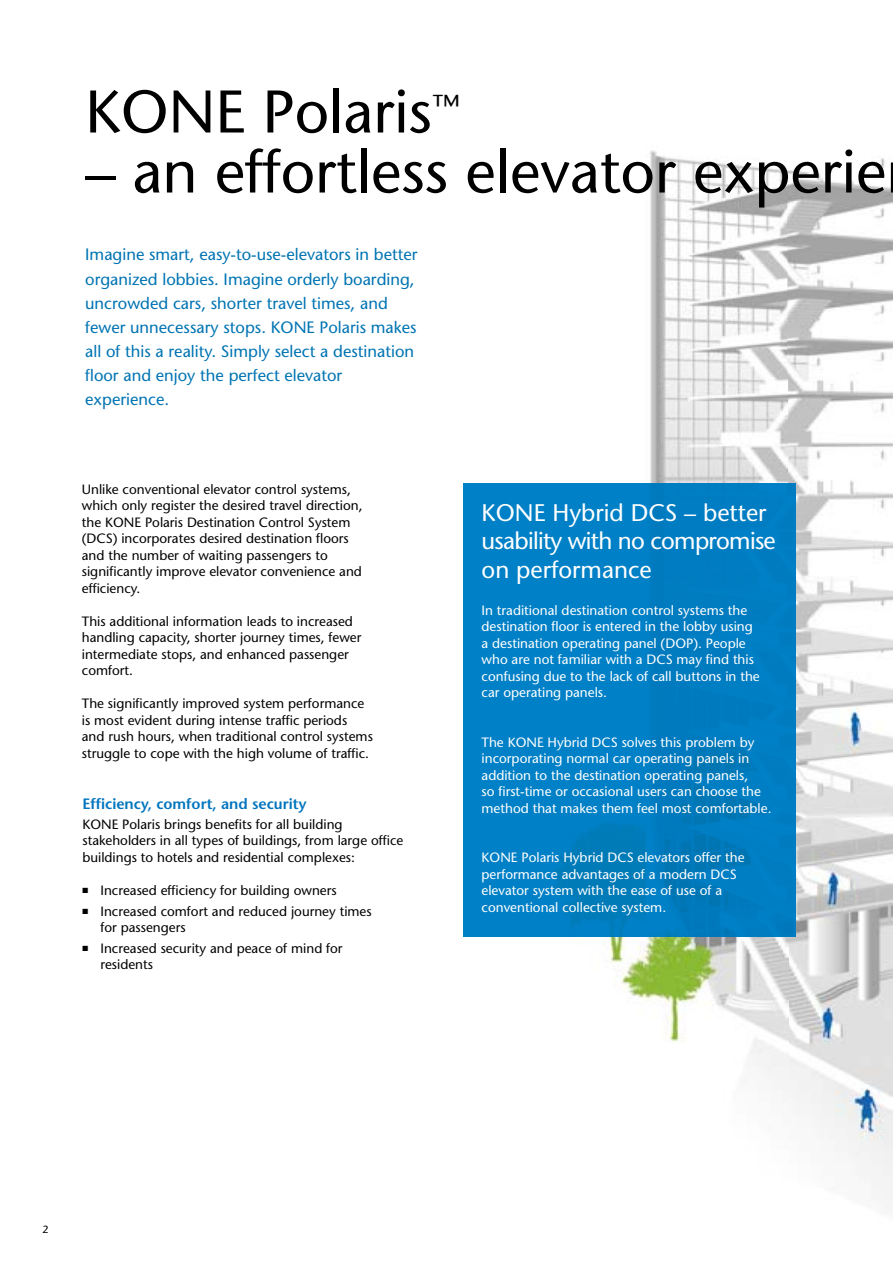
<style>
.page{position:relative;width:893px;height:1263px;background:#fff}
.page>*{position:absolute;margin:0;border:0;box-sizing:border-box;transform-origin:0 0}
.t1{font:60px "Stone Sans";color:#000}
.t2{font:24px/28.5px "Stone Sans";color:#fff}
.t3{font:16.5px/24px "Stone Sans";color:#0074b3}
.t4{font:600 15px "Stone Sans";color:#0075be}
.t5{font:13.5px/16.5px "Stone Sans";color:#000}
.t6{font:13.5px/16.5px "Stone Sans";color:#fff}
.t7{font:10.5px "Stone Sans";color:#000}
</style>
<div class="page">
<img style="left:650px;top:150px;width:137px;height:333px">
<img style="left:787px;top:158px;width:106px;height:1042px">
<img style="left:604px;top:937px;width:184px;height:263px">
<img style="left:463px;top:483px;width:332px;height:454px">
<h1 class="t1" style="left:85px;top:75px;width:376px">KONE Polaris<sup>™</sup></h1>
<h1 class="t1" style="left:85px;top:135px;width:803px">– an effortless elevator experie</h1>
<p class="t3" style="left:85px;top:243px;width:334px">Imagine smart, easy-to-use-elevators in better organized lobbies. Imagine orderly boarding, uncrowded cars, shorter travel times, and fewer unnecessary stops. KONE Polaris makes all of this a reality. Simply select a destination floor and enjoy the perfect elevator experience.</p>
<p class="t5" style="left:82px;top:481px;width:282px">Unlike conventional elevator control systems, which only register the desired travel direction, the KONE Polaris Destination Control System (DCS) incorporates desired destination floors and the number of waiting passengers to significantly improve elevator convenience and efficiency.</p>
<p class="t5" style="left:82px;top:613px;width:281px">This additional information leads to increased handling capacity, shorter journey times, fewer intermediate stops, and enhanced passenger comfort.</p>
<p class="t5" style="left:82px;top:695px;width:293px">The significantly improved system performance is most evident during intense traffic periods and rush hours, when traditional control systems struggle to cope with the high volume of traffic.</p>
<p class="t4" style="left:82px;top:794px;width:226px">Efficiency, comfort, and security</p>
<p class="t5" style="left:82px;top:815px;width:322px">KONE Polaris brings benefits for all building stakeholders in all types of buildings, from large office buildings to hotels and residential complexes:</p>
<p class="t5" style="left:82px;top:882px;width:256px">■ Increased efficiency for building owners</p>
<p class="t5" style="left:100px;top:902px;width:273px;text-indent:-18px">■ Increased comfort and reduced journey times for passengers</p>
<p class="t5" style="left:100px;top:940px;width:244px;text-indent:-18px">■ Increased security and peace of mind for residents</p>
<h2 class="t2" style="left:482px;top:498px;width:296px">KONE Hybrid DCS – better usability with no compromise on performance</h2>
<p class="t6" style="left:482px;top:601px;width:280px">In traditional destination control systems the destination floor is entered in the lobby using a destination operating panel (DOP). People who are not familiar with a DCS may find this confusing due to the lack of call buttons in the car operating panels.</p>
<p class="t6" style="left:482px;top:733px;width:291px">The KONE Hybrid DCS solves this problem by incorporating normal car operating panels in addition to the destination operating panels,<br>so first-time or occasional users can choose the method that makes them feel most comfortable.</p>
<p class="t6" style="left:482px;top:849px;width:264px">KONE Polaris Hybrid DCS elevators offer the performance advantages of a modern DCS elevator system with the ease of use of a conventional collective system.</p>
<p class="t7" style="left:43px;top:1223px;width:8px">2</p>
</div>
